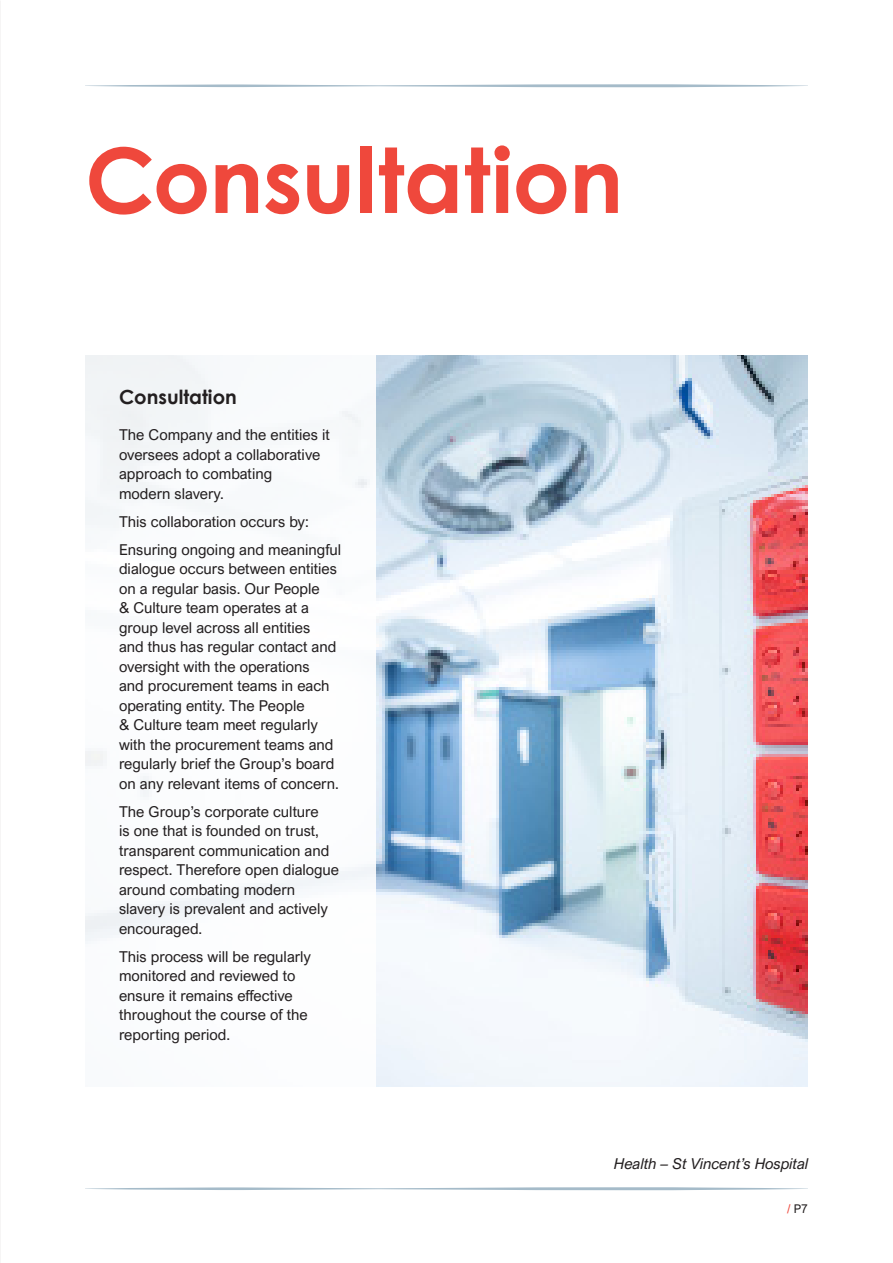
<style>
.page{position:relative;width:893px;height:1263px;background:#fff}
.page>*{position:absolute;margin:0;border:0;box-sizing:border-box;transform-origin:0 0}
.PD_Section_Heading{font:700 90px "Century Gothic Pro";letter-spacing:-.005em;color:#ef483c}
.PD_Heading_3{font:700 19.5px "Century Gothic";color:#231f20}
.PD_Body{font:15px/19.5px "Arial Nova";color:#231f20}
.PD_Body-2{font:italic 15px "Arial Nova";color:#231f20}
.t1{font:12px "Arial Nova";color:#231f20}
.s1{color:#ef483c}
</style>
<div class="page">
<img style="left:376px;top:355px;width:432px;height:731px">
<svg style="left:85px;top:84px;width:723px;height:3px"></svg>
<svg style="left:85px;top:1187px;width:723px;height:3px"></svg>
<p class="PD_Section_Heading" style="left:85px;top:124px;width:540px">Consultation</p>
<p class="PD_Heading_3" style="left:119px;top:382px;width:119px">Consultation</p>
<p class="PD_Body" style="left:119px;top:425px;width:212px">The Company and the entities it oversees adopt a collaborative approach to combating<br>modern slavery.</p>
<p class="PD_Body" style="left:119px;top:512px;width:191px">This collaboration occurs by:</p>
<p class="PD_Body" style="left:119px;top:540px;width:224px">Ensuring ongoing and meaningful dialogue occurs between entities on a regular basis. Our People<br>&amp; Culture team operates at a group level across all entities<br>and thus has regular contact and oversight with the operations<br>and procurement teams in each operating entity. The People<br>&amp; Culture team meet regularly with the procurement teams and regularly brief the Group’s board on any relevant items of concern.</p>
<p class="PD_Body" style="left:119px;top:802px;width:222px">The Group’s corporate culture<br>is one that is founded on trust, transparent communication and respect. Therefore open dialogue around combating modern slavery is prevalent and actively encouraged.</p>
<p class="PD_Body" style="left:119px;top:947px;width:193px">This process will be regularly monitored and reviewed to ensure it remains effective throughout the course of the reporting period.</p>
<p class="PD_Body-2" style="left:614px;top:1155px;width:196px">Health – St Vincent’s Hospital</p>
<p class="t1" style="left:787px;top:1202px;width:22px"><span class="s1">/</span> P7</p>
</div>
